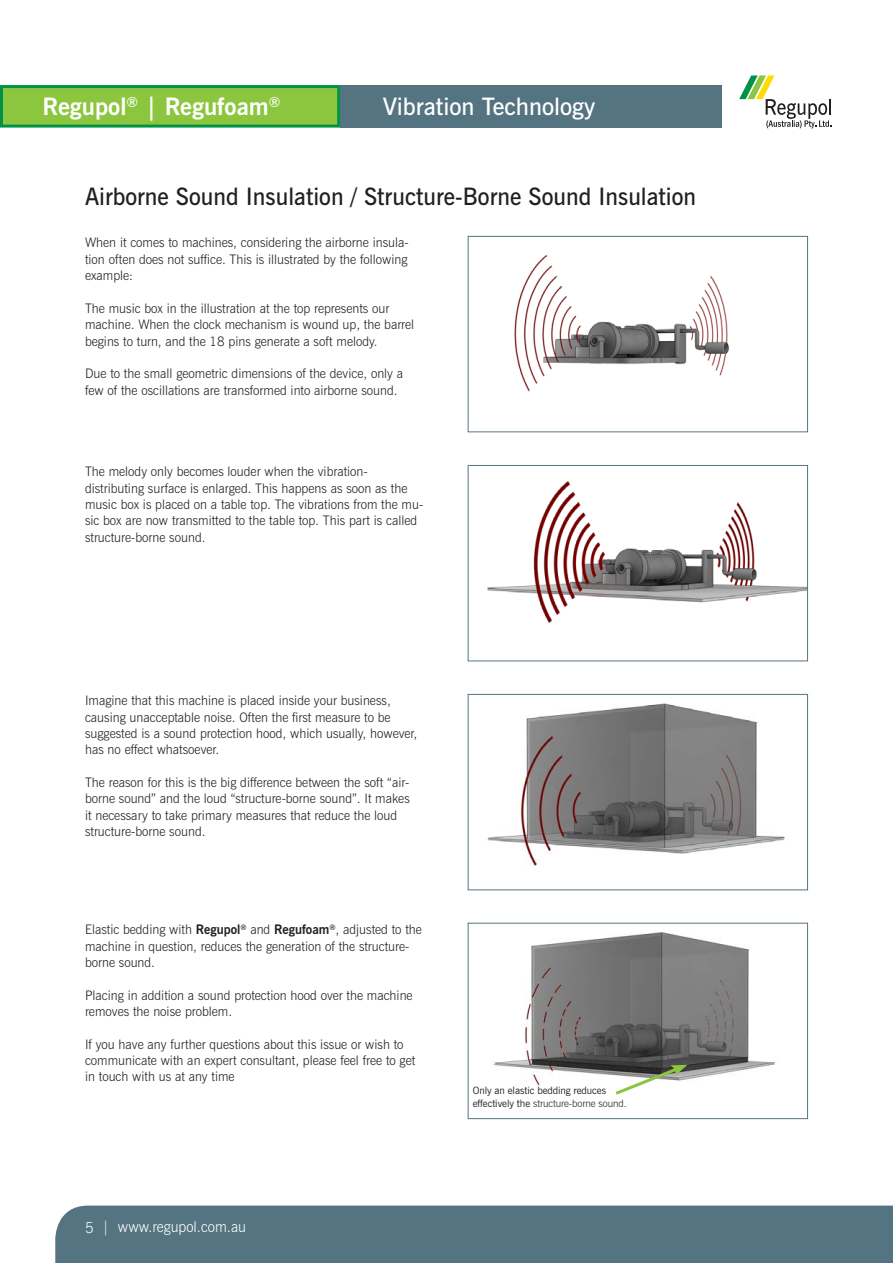
<style>
.page{position:relative;width:893px;height:1263px;background:#fff}
.page>*{position:absolute;margin:0;border:0;box-sizing:border-box;transform-origin:0 0}
.t1{font:600 24px "News Gothic BT";color:#231f20}
.t2{font:600 24px "News Gothic BT";color:#fff}
.t3{font:700 24px "News Gothic BT";color:#fff}
.t4{font:300 15px "News Gothic BT";color:#fff;scale:.96 1}
.t5{font:300 13.2px/16.4px "News Gothic BT";color:#231f20}
.t6{font:10.2px/12.6px "News Gothic BT";letter-spacing:-.01em;color:#231f20}
.s1{font-weight:700}
.s2{font-weight:300}
</style>
<div class="page">
<div style="left:0;top:85px;width:340px;height:43px;background:#8bc63e;border:3px solid #009247"></div>
<div style="left:340px;top:85px;width:382px;height:43px;background:#557482"></div>
<div style="left:55px;top:1205px;width:838px;height:58px;background:#557482"></div>
<svg style="left:739px;top:75px;width:92px;height:53px"></svg>
<img style="left:487px;top:481px;width:319px;height:143px">
<div style="left:468px;top:465px;width:340px;height:196px;border:1px solid #557482"></div>
<img style="left:514px;top:255px;width:216px;height:137px">
<div style="left:468px;top:236px;width:340px;height:196px;border:1px solid #557482"></div>
<img style="left:493px;top:931px;width:282px;height:157px">
<div style="left:468px;top:923px;width:340px;height:196px;border:1px solid #557482"></div>
<img style="left:487px;top:703px;width:298px;height:163px">
<div style="left:468px;top:694px;width:340px;height:196px;border:1px solid #557482"></div>
<svg style="left:612px;top:1065px;width:75px;height:30px"></svg>
<h1 class="t3" style="left:43px;top:92px;width:239px">Regupol<sup>®</sup> | Regufoam<sup>®</sup></h1>
<h1 class="t2" style="left:383px;top:92px;width:214px">Vibration Technology</h1>
<h1 class="t1" style="left:85px;top:182px;width:613px">Airborne Sound Insulation / Structure-Borne Sound Insulation</h1>
<p class="t5" style="left:85px;top:234px;width:325px;text-align:justify">When it comes to machines, considering the airborne insula&shy;tion often does not suffice. This is illustrated by the following example:</p>
<p class="t5" style="left:85px;top:300px;width:331px">The music box in the illustration at the top represents our machine. When the clock mechanism is wound up, the barrel begins to turn, and the 18 pins generate a soft melody.</p>
<p class="t5" style="left:85px;top:365px;width:320px">Due to the small geometric dimensions of the device, only a few of the oscillations are transformed into airborne sound.</p>
<p class="t5" style="left:85px;top:463px;width:340px">The melody only becomes louder when the vibration&shy;distributing surface is enlarged. This happens as soon as the music box is placed on a table top. The vibrations from the mu&shy;sic box are now transmitted to the table top. This part is called structure-borne sound.</p>
<p class="t5" style="left:85px;top:692px;width:334px">Imagine that this machine is placed inside your business, causing unacceptable noise. Often the first measure to be suggested is a sound protection hood, which usually, however, has no effect whatsoever.</p>
<p class="t5" style="left:85px;top:774px;width:326px">The reason for this is the big difference between the soft “air&shy;borne sound” and the loud “structure-borne sound”. It makes it necessary to take primary measures that reduce the loud structure-borne sound.</p>
<p class="t5" style="left:85px;top:921px;width:338px">Elastic bedding with <span class="s1">Regupol</span><sup>®</sup> and <span class="s1">Regufoam</span><sup>®</sup>, adjusted to the machine in question, reduces the generation of the structure&shy;borne sound.</p>
<p class="t5" style="left:85px;top:987px;width:329px">Placing in addition a sound protection hood over the machine removes the noise problem.</p>
<p class="t5" style="left:85px;top:1036px;width:332px">If you have any further questions about this issue or wish to communicate with an expert consultant, please feel free to get in touch with us at any time</p>
<p class="t4" style="left:85px;top:1217px;width:169px">5 | www.regupol.com.au</p>
<p class="t6" style="left:473px;top:1084px;width:156px">Only an elastic bedding reduces effectively the <span class="s2">structure-borne sound.</span></p>
</div>
